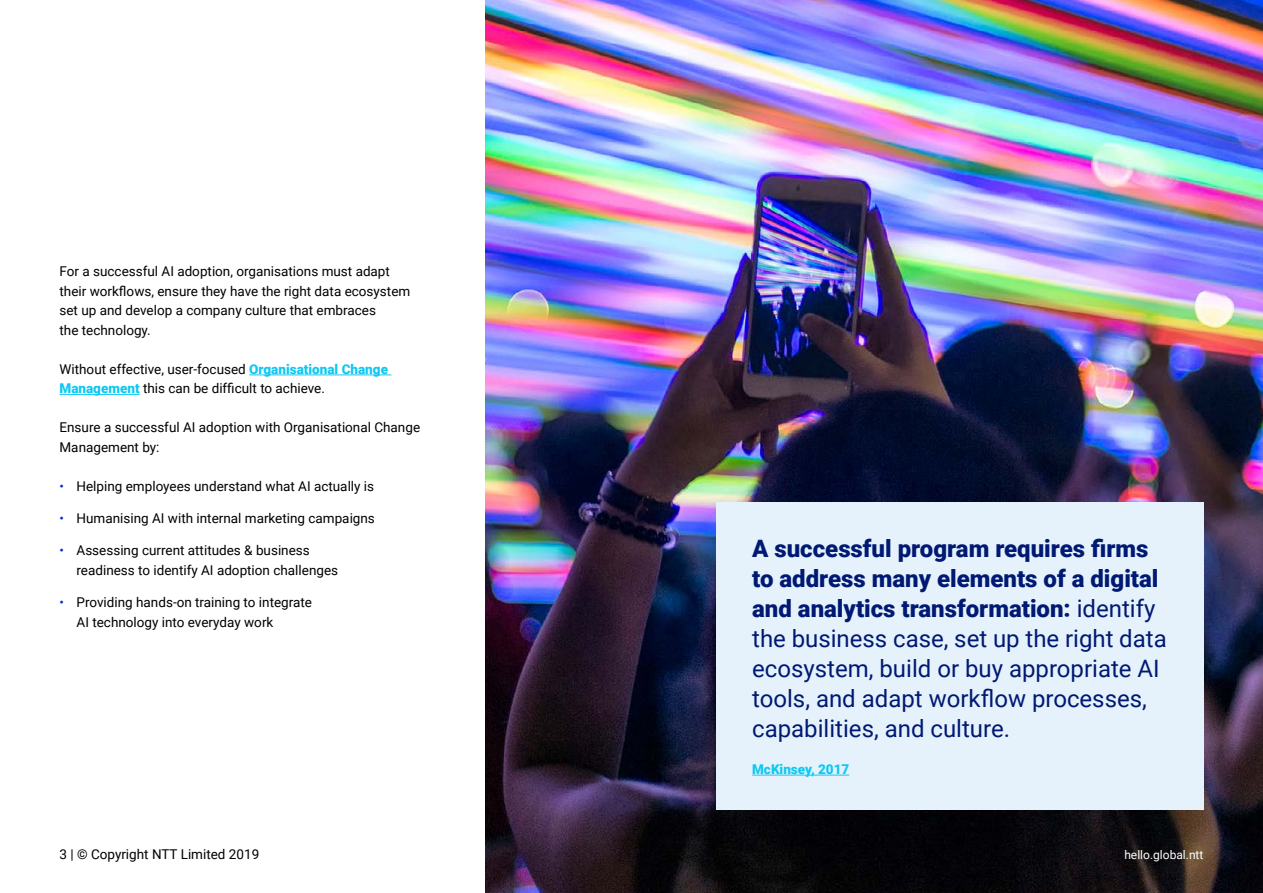
<style>
.page{position:relative;width:1263px;height:893px;background:#fff}
.page>*{position:absolute;margin:0;border:0;box-sizing:border-box;transform-origin:0 0}
.Quote__blue{font:24px/30px "Roboto";color:#001973}
.Body__Black{font:13.5px/19.5px "Roboto";color:#000}
.Hyperlink{font:900 13.5px "Roboto";color:#0fc8f2}
.NTT_WEBSITE{font:12px "Roboto";color:#fff}
.s1{font-weight:900;color:#0fc8f2}
.s2{color:#03c}
.s3{font-weight:900}
</style>
<div class="page">
<img style="left:485px;top:0;width:778px;height:893px">
<hr style="left:249px;top:375px;width:142px;height:1px;background:#0fc8f2">
<hr style="left:60px;top:394px;width:80px;height:1px;background:#0fc8f2">
<div style="left:716px;top:503px;width:487px;height:307px;background:#e6f2fb"></div>
<hr style="left:752px;top:775px;width:97px;height:1px;background:#0fc8f2">
<p class="Body__Black" style="left:60px;top:261px;width:352px">For a successful AI adoption, organisations must adapt their workflows, ensure they have the right data ecosystem set up and develop a company culture that embraces<br>the technology.</p>
<p class="Body__Black" style="left:60px;top:359px;width:330px">Without effective, user-focused <span class="s1">Organisational Change<br>Management</span> this can be difficult to achieve.</p>
<p class="Body__Black" style="left:60px;top:417px;width:362px">Ensure a successful AI adoption with Organisational Change<br>Management by:</p>
<p class="Body__Black" style="left:60px;top:476px;width:316px"><span class="s2">•</span> Helping employees understand what AI actually is</p>
<p class="Body__Black" style="left:60px;top:508px;width:317px"><span class="s2">•</span> Humanising AI with internal marketing campaigns</p>
<p class="Body__Black" style="left:77px;top:540px;width:263px;text-indent:-17px"><span class="s2">•</span> Assessing current attitudes &amp; business readiness to identify AI adoption challenges</p>
<p class="Body__Black" style="left:77px;top:592px;width:237px;text-indent:-17px"><span class="s2">•</span> Providing hands-on training to integrate<br>AI technology into everyday work</p>
<p class="Body__Black" style="left:60px;top:844px;width:201px">3 | © Copyright NTT Limited 2019</p>
<p class="Quote__blue" style="left:752px;top:532px;width:416px"><span class="s3">A successful program requires firms to address many elements of a digital and analytics transformation:</span> identify the business case, set up the right data ecosystem, build or buy appropriate AI tools, and adapt workflow processes, capabilities, and culture.</p>
<p class="Hyperlink" style="left:752px;top:760px;width:99px">McKinsey, 2017</p>
<p class="NTT_WEBSITE" style="left:1124px;top:846px;width:81px">hello.global.ntt</p>
</div>
